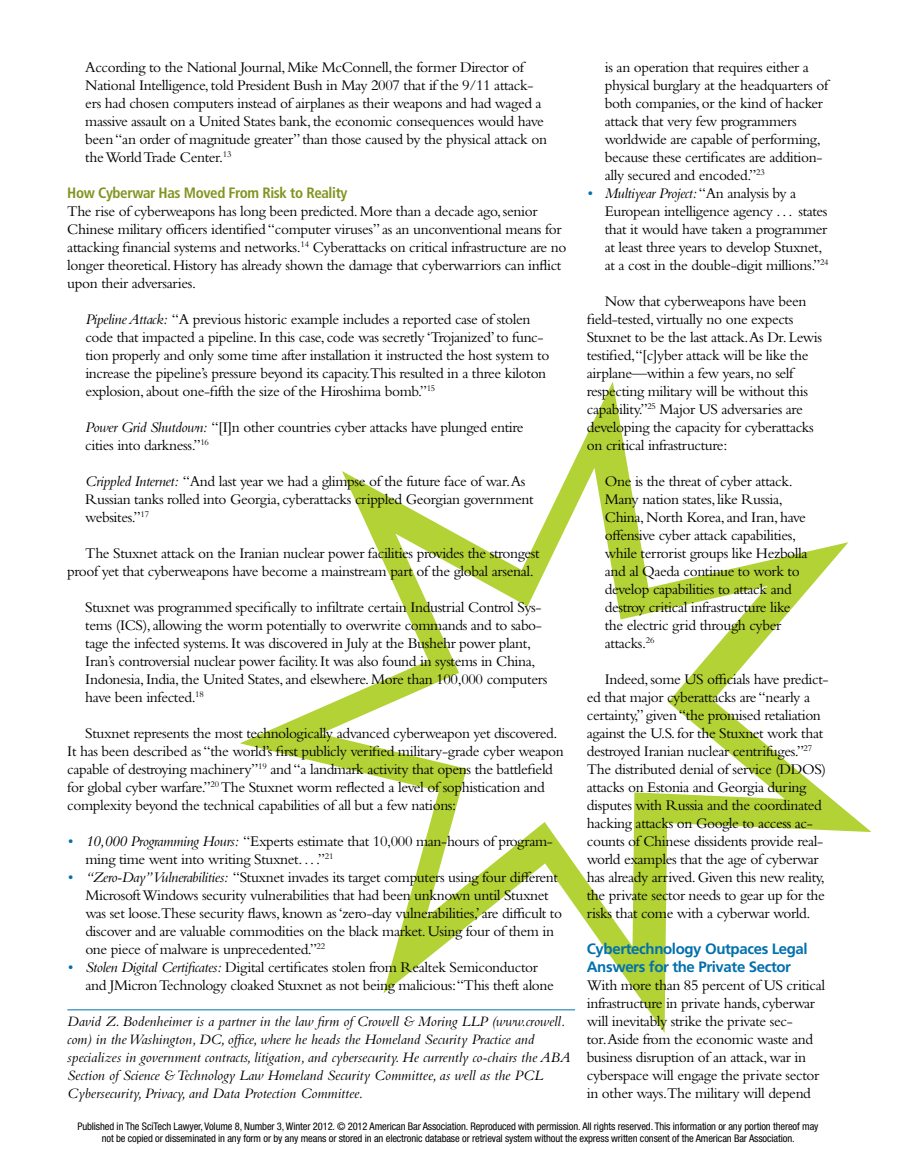
<style>
.page{position:relative;width:905px;height:1175px;background:#fff}
.page>*{position:absolute;margin:0;border:0;box-sizing:border-box;transform-origin:0 0}
.t1{font:15.3px/18px "Bembo Std";letter-spacing:-.025em;color:#000}
.t2{font:italic 15px/18px "Bembo Std";color:#000}
.t3{font:700 15px/18px "Frutiger LT Std";letter-spacing:-.025em;color:#0070ad}
.t4{font:700 condensed 15px "Frutiger LT Std";letter-spacing:-.025em;color:#80951f}
.t5{font:condensed 10.5px/12px "Helvetica Neue LT Std";letter-spacing:-.01em;color:#000;text-align:center}
.s1{font-style:italic}
.s2{font-style:italic;color:#0070ad}
</style>
<div class="page">
<svg style="left:240px;top:381px;width:631px;height:651px"></svg>
<svg style="left:320px;top:468px;width:464px;height:478px"></svg>
<hr style="left:67px;top:1009px;width:508px;height:1px;background:#0070ad">
<p class="t1" style="left:85px;top:58px;width:463px">According to the National Journal, Mike McConnell, the former Director of National Intelligence, told President Bush in May 2007 that if the 9/11 attack&shy;ers had chosen computers instead of airplanes as their weapons and had waged a massive assault on a United States bank, the economic consequences would have been “an order of magnitude greater” than those caused by the physical attack on the World Trade Center.<sup>13</sup></p>
<p class="t4" style="left:67px;top:184px;width:282px">How Cyberwar Has Moved From Risk to Reality</p>
<p class="t1" style="left:67px;top:202px;width:500px">The rise of cyberweapons has long been predicted. More than a decade ago, senior Chinese military officers identified “computer viruses” as an unconventional means for attacking financial systems and networks.<sup>14</sup> Cyberattacks on critical infrastructure are no longer theoretical. History has already shown the damage that cyberwarriors can inflict upon their adversaries.</p>
<p class="t1" style="left:85px;top:310px;width:465px"><span class="s1">Pipeline Attack:</span> “A previous historic example includes a reported case of stolen code that impacted a pipeline. In this case, code was secretly ‘Trojanized’ to func&shy;tion properly and only some time after installation it instructed the host system to increase the pipeline’s pressure beyond its capacity.This resulted in a three kiloton explosion, about one-fifth the size of the Hiroshima bomb.”<sup>15</sup></p>
<p class="t1" style="left:85px;top:418px;width:440px"><span class="s1">Power Grid Shutdown:</span> “[I]n other countries cyber attacks have plunged entire cities into darkness.”<sup>16</sup></p>
<p class="t1" style="left:85px;top:472px;width:449px"><span class="s1">Crippled Internet:</span> “And last year we had a glimpse of the future face of war.As<br>Russian tanks rolled into Georgia, cyberattacks crippled Georgian government websites.”<sup>17</sup></p>
<p class="t1" style="left:67px;top:544px;width:474px;text-indent:18px">The Stuxnet attack on the Iranian nuclear power facilities provides the strongest proof yet that cyberweapons have become a mainstream part of the global arsenal.</p>
<p class="t1" style="left:85px;top:598px;width:463px">Stuxnet was programmed specifically to infiltrate certain Industrial Control Sys&shy;tems (ICS), allowing the worm potentially to overwrite commands and to sabo&shy;tage the infected systems. It was discovered in July at the Bushehr power plant, Iran’s controversial nuclear power facility. It was also found in systems in China, Indonesia, India, the United States, and elsewhere. More than 100,000 computers have been infected.<sup>18</sup></p>
<p class="t1" style="left:67px;top:724px;width:498px;text-indent:18px">Stuxnet represents the most technologically advanced cyberweapon yet discovered.<br>It has been described as “the world’s first publicly verified military-grade cyber weapon capable of destroying machinery”<sup>19</sup> and “a landmark activity that opens the battlefield for global cyber warfare.”<sup>20</sup> The Stuxnet worm reflected a level of sophistication and complexity beyond the technical capabilities of all but a few nations:</p>
<p class="t1" style="left:85px;top:832px;width:469px;text-indent:-18px"><span class="s2">•</span> <span class="s1">10,000 Programming Hours:</span> “Experts estimate that 10,000 man-hours of program&shy;ming time went into writing Stuxnet. . . .”<sup>21</sup></p>
<p class="t1" style="left:85px;top:868px;width:478px;text-indent:-18px"><span class="s2">•</span> <span class="s1">“Zero-Day” Vulnerabilities:</span> “Stuxnet invades its target computers using four different Microsoft Windows security vulnerabilities that had been unknown until Stuxnet was set loose.These security flaws, known as ‘zero-day vulnerabilities,’ are difficult to discover and are valuable commodities on the black market. Using four of them in one piece of malware is unprecedented.”<sup>22</sup></p>
<p class="t1" style="left:85px;top:958px;width:470px;text-indent:-18px"><span class="s2">•</span> <span class="s1">Stolen Digital Certificates:</span> Digital certificates stolen from Realtek Semiconductor and JMicron Technology cloaked Stuxnet as not being malicious:“This theft alone</p>
<p class="t2" style="left:67px;top:1012px;width:504px">David Z. Bodenheimer is a partner in the law firm of Crowell &amp; Moring LLP (www.crowell. com) in the Washington, DC, office, where he heads the Homeland Security Practice and specializes in government contracts, litigation, and cybersecurity. He currently co-chairs the ABA Section of Science &amp; Technology Law Homeland Security Committee, as well as the PCL Cybersecurity, Privacy, and Data Protection Committee.</p>
<p class="t1" style="left:605px;top:58px;width:226px">is an operation that requires either a physical burglary at the headquarters of both companies, or the kind of hacker attack that very few programmers worldwide are capable of performing, because these certificates are addition&shy;ally secured and encoded.”<sup>23</sup></p>
<p class="t1" style="left:605px;top:184px;width:225px;text-indent:-18px"><span class="s2">•</span> <span class="s1">Multiyear Project:</span> “An analysis by a European intelligence agency . . . states that it would have taken a programmer at least three years to develop Stuxnet, at a cost in the double-digit millions.”<sup>24</sup></p>
<p class="t1" style="left:587px;top:292px;width:237px;text-indent:18px">Now that cyberweapons have been field-tested, virtually no one expects Stuxnet to be the last attack.As Dr. Lewis testified,“[c]yber attack will be like the airplane—within a few years, no self respecting military will be without this capability.”<sup>25</sup> Major US adversaries are developing the capacity for cyberattacks on critical infrastructure:</p>
<p class="t1" style="left:605px;top:472px;width:204px">One is the threat of cyber attack.<br>Many nation states, like Russia,<br>China, North Korea, and Iran, have offensive cyber attack capabilities, while terrorist groups like Hezbolla and al Qaeda continue to work to develop capabilities to attack and destroy critical infrastructure like the electric grid through cyber attacks.<sup>26</sup></p>
<p class="t1" style="left:587px;top:670px;width:243px;text-indent:18px">Indeed, some US officials have predict&shy;ed that major cyberattacks are “nearly a certainty,” given “the promised retaliation against the U.S. for the Stuxnet work that destroyed Iranian nuclear centrifuges.”<sup>27<br></sup>The distributed denial of service (DDOS) attacks on Estonia and Georgia during disputes with Russia and the coordinated hacking attacks on Google to access ac&shy;counts of Chinese dissidents provide real&shy;world examples that the age of cyberwar has already arrived. Given this new reality, the private sector needs to gear up for the risks that come with a cyberwar world.</p>
<p class="t3" style="left:587px;top:940px;width:222px">Cybertechnology Outpaces Legal<br>Answers for the Private Sector</p>
<p class="t1" style="left:587px;top:976px;width:240px">With more than 85 percent of US critical infrastructure in private hands, cyberwar will inevitably strike the private sec&shy;tor.Aside from the economic waste and business disruption of an attack, war in cyberspace will engage the private sector in other ways.The military will depend</p>
<p class="t5" style="left:77px;top:1120px;width:742px">Published in The SciTech Lawyer, Volume 8, Number 3, Winter 2012. © 2012 American Bar Association. Reproduced with permission. All rights reserved. This information or any portion thereof may not be copied or disseminated in any form or by any means or stored in an electronic database or retrieval system without the express written consent of the American Bar Association.</p>
</div>
